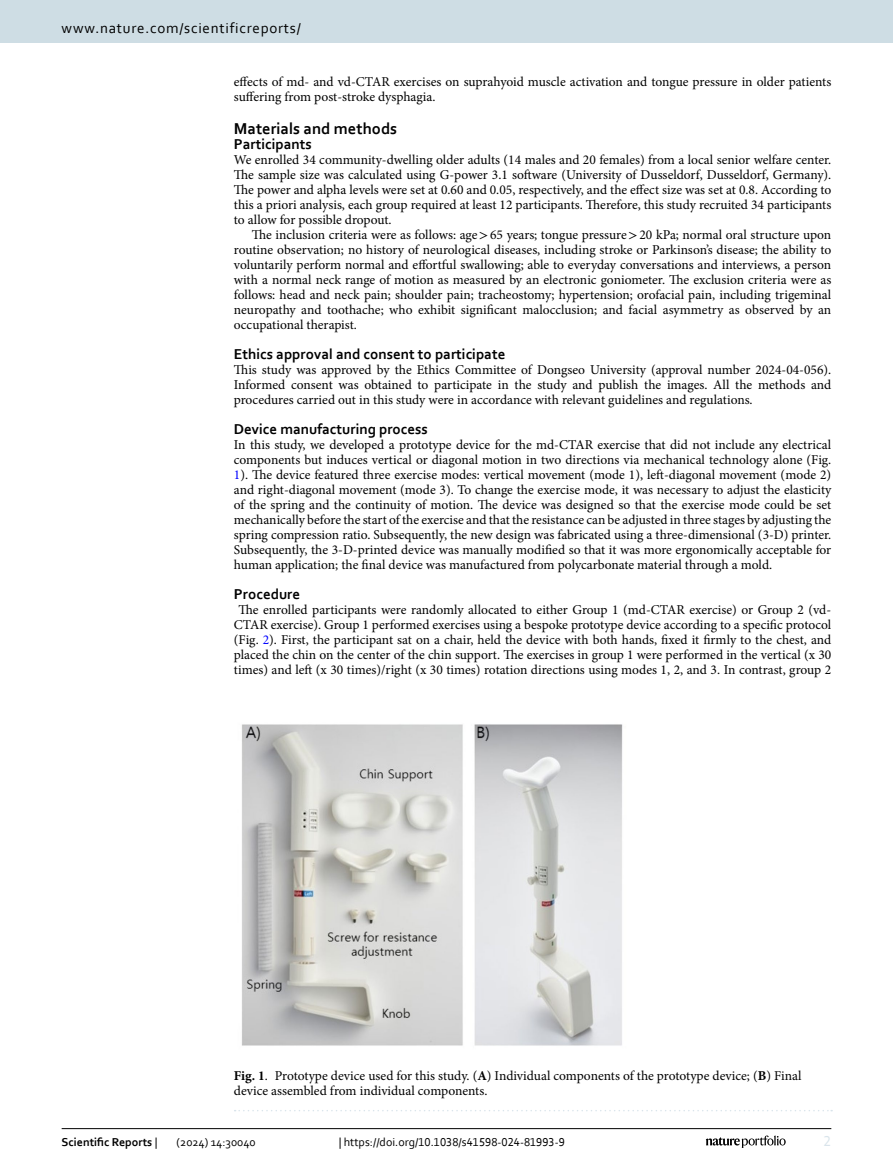
<style>
.page{position:relative;width:893px;height:1174px;background:#fff}
.page>*{position:absolute;margin:0;border:0;box-sizing:border-box;transform-origin:0 0}
.Head_1{font:700 16.5px "Corbel";color:#000}
.Head_2{font:700 15px "Corbel";color:#000}
.t1{font:15px "Corbel";letter-spacing:.05em;color:#000}
.Head_2_After_1{font:700 15px "Corbel";color:#000}
.t2{font:15px "Corbel";color:#d9e4eb}
.Body_Text{font:13.5px/15px "Minion Pro";color:#000;text-align:justify}
.Body_Text_Indent{font:13.5px/15px "Minion Pro";color:#000}
.Figure_Caption{font:13.5px/15px "Minion Pro";color:#000}
.t3{font:12px "Corbel";color:#000}
.t4{font:700 12px "Corbel";color:#000}
.s1{font-family:"STIX"}
.s2{color:#00f}
.s3{font-weight:700}
.s4{font-weight:400}
</style>
<div class="page">
<img style="left:242px;top:724px;width:381px;height:322px">
<svg style="left:235px;top:1110px;width:597px;height:1px"></svg>
<hr style="left:62px;top:1128px;width:769px;height:1px;background:#000">
<svg style="left:706px;top:1135px;width:80px;height:12px"></svg>
<div style="left:0;top:0;width:893px;height:43px;background:#cedde4"></div>
<p class="t1" style="left:62px;top:18px;width:241px">www.nature.com/scientificreports/</p>
<p class="Body_Text_Indent" style="left:234px;top:74px;width:599px">effects of md- and vd-CTAR exercises on suprahyoid muscle activation and tongue pressure in older patients suffering from post-stroke dysphagia.</p>
<p class="Head_1" style="left:234px;top:118px;width:165px">Materials and methods</p>
<p class="Head_2_After_1" style="left:234px;top:134px;width:80px">Participants</p>
<p class="Body_Text" style="left:234px;top:152px;width:599px">We enrolled 34 community-dwelling older adults (14 males and 20 females) from a local senior welfare center.<br>The sample size was calculated using G-power 3.1 software (University of Dusseldorf, Dusseldorf, Germany).<br>The power and alpha levels were set at 0.60 and 0.05, respectively, and the effect size was set at 0.8. According to this a priori analysis, each group required at least 12 participants. Therefore, this study recruited 34 participants to allow for possible dropout.</p>
<p class="Body_Text_Indent" style="left:234px;top:227px;width:599px;text-align:justify;text-indent:18px">The inclusion criteria were as follows: age<span class="s1">&gt;</span>65 years; tongue pressure<span class="s1">&gt;</span>20 kPa; normal oral structure upon routine observation; no history of neurological diseases, including stroke or Parkinson’s disease; the ability to voluntarily perform normal and effortful swallowing; able to everyday conversations and interviews, a person with a normal neck range of motion as measured by an electronic goniometer. The exclusion criteria were as follows: head and neck pain; shoulder pain; tracheostomy; hypertension; orofacial pain, including trigeminal neuropathy and toothache; who exhibit significant malocclusion; and facial asymmetry as observed by an occupational therapist.</p>
<p class="Head_2" style="left:234px;top:344px;width:273px">Ethics approval and consent to participate</p>
<p class="Body_Text" style="left:234px;top:362px;width:599px">This study was approved by the Ethics Committee of Dongseo University (approval number 2024-04-056).<br>Informed consent was obtained to participate in the study and publish the images. All the methods and procedures carried out in this study were in accordance with relevant guidelines and regulations.</p>
<p class="Head_2" style="left:234px;top:419px;width:196px">Device manufacturing process</p>
<p class="Body_Text" style="left:234px;top:437px;width:599px">In this study, we developed a prototype device for the md-CTAR exercise that did not include any electrical components but induces vertical or diagonal motion in two directions via mechanical technology alone (Fig.<br><span class="s2">1</span>). The device featured three exercise modes: vertical movement (mode 1), left-diagonal movement (mode 2) and right-diagonal movement (mode 3). To change the exercise mode, it was necessary to adjust the elasticity of the spring and the continuity of motion. The device was designed so that the exercise mode could be set mechanically before the start of the exercise and that the resistance can be adjusted in three stages by adjusting the spring compression ratio. Subsequently, the new design was fabricated using a three-dimensional (3-D) printer.<br>Subsequently, the 3-D-printed device was manually modified so that it was more ergonomically acceptable for human application; the final device was manufactured from polycarbonate material through a mold.</p>
<p class="Head_2" style="left:234px;top:584px;width:68px">Procedure</p>
<p class="Body_Text" style="left:234px;top:602px;width:599px;text-align:center">The enrolled participants were randomly allocated to either Group 1 (md-CTAR exercise) or Group 2 (vd-CTAR exercise). Group 1 performed exercises using a bespoke prototype device according to a specific protocol (Fig. <span class="s2">2</span>). First, the participant sat on a chair, held the device with both hands, fixed it firmly to the chest, and placed the chin on the center of the chin support. The exercises in group 1 were performed in the vertical (x 30 times) and left (x 30 times)/right (x 30 times) rotation directions using modes 1, 2, and 3. In contrast, group 2</p>
<p class="Figure_Caption" style="left:234px;top:1068px;width:569px"><span class="s3">Fig. 1</span>. Prototype device used for this study. (<span class="s3">A</span>) Individual components of the prototype device; (<span class="s3">B</span>) Final device assembled from individual components.</p>
<p class="t4" style="left:62px;top:1134px;width:97px">Scientific Reports <span class="s4">|</span></p>
<p class="t3" style="left:177px;top:1134px;width:81px">(2024) 14:30040</p>
<p class="t3" style="left:339px;top:1134px;width:228px">| https://doi.org/10.1038/s41598-024-81993-9</p>
<p class="t2" style="left:824px;top:1132px;width:9px">2</p>
</div>
